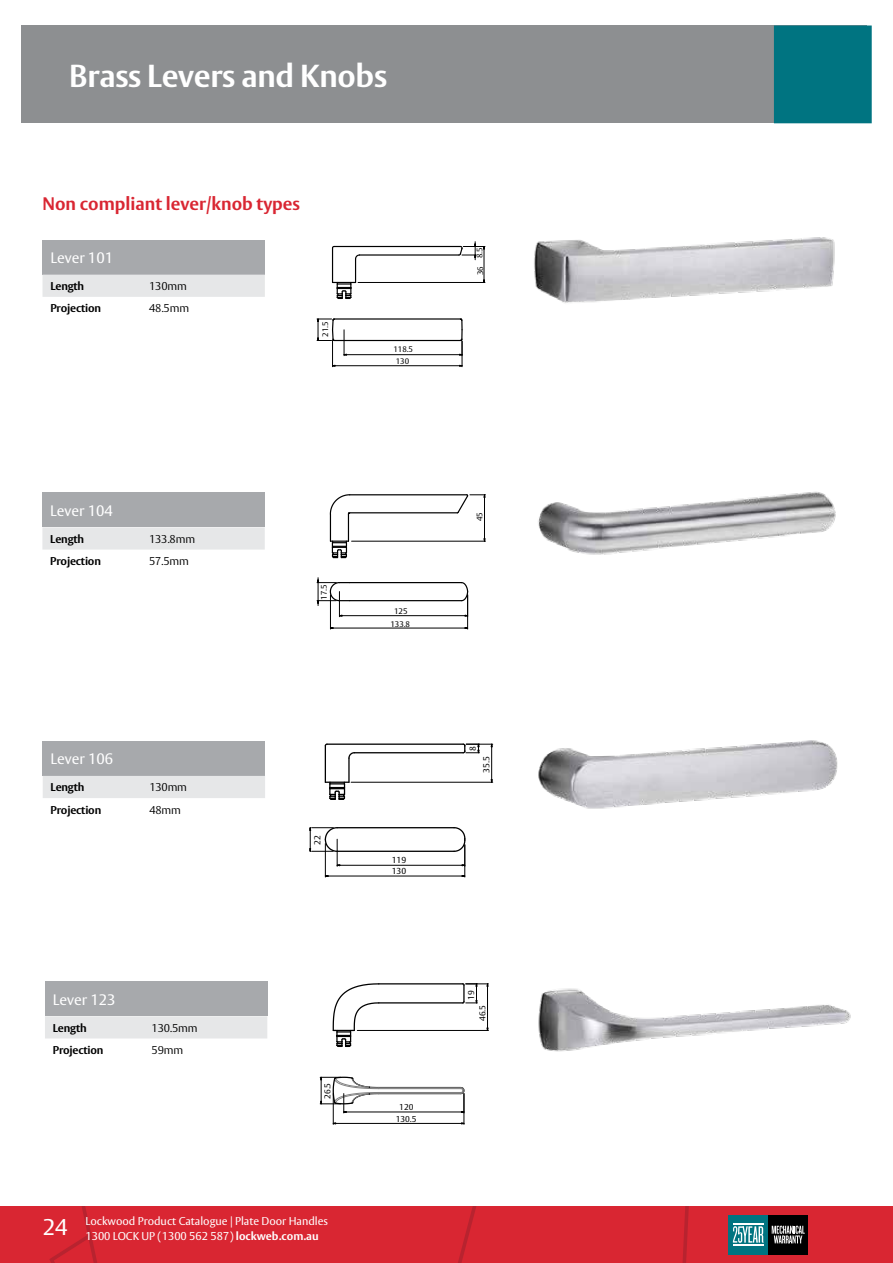
<style>
.page{position:relative;width:893px;height:1263px;background:#fff}
.page>*{position:absolute;margin:0;border:0;box-sizing:border-box;transform-origin:0 0}
.t1{font:700 31.5px "ASSA Vesta";letter-spacing:-.01em;color:#fff}
.t2{font:22.5px "ASSA Vesta";color:#fff}
.t3{font:700 18px "ASSA Vesta";color:#d92632}
.t4{font:15px "ASSA Vesta";color:#fff}
.t5{font:11.25px/15px "ASSA Vesta";color:#fff}
.t6{font:700 11.25px "ASSA Vesta";letter-spacing:-.015em;color:#000}
.t7{font:300 11.25px "ASSA Vesta";letter-spacing:-.015em;color:#000}
.t8{font:8.7px "ASSA Vesta";color:#000}
.t9{font:8.4px "ASSA Vesta";color:#000}
.t10{font:8.1px/13.2px "ASSA Vesta";color:#000;text-align:center}
.t11{font:7.95px "ASSA Vesta";color:#000}
.s1{font-weight:700}
</style>
<div class="page">
<div style="left:0;top:1206px;width:893px;height:57px;background:#d92632"></div>
<svg style="left:57px;top:1206px;width:37px;height:34px"></svg>
<div style="left:728px;top:1215px;width:40px;height:40px;background:#007481"></div>
<div style="left:768px;top:1215px;width:40px;height:40px;background:#000"></div>
<svg style="left:772px;top:1225px;width:33px;height:18px"></svg>
<svg style="left:733px;top:1226px;width:30px;height:17px"></svg>
<hr style="left:733px;top:1224px;width:30px;height:1px;background:#fff">
<hr style="left:733px;top:1244px;width:30px;height:1px;background:#fff">
<div style="left:21px;top:26px;width:846px;height:97px;background:#8d8f91"></div>
<div style="left:774px;top:26px;width:98px;height:97px;background:#007481"></div>
<img style="left:538px;top:491px;width:298px;height:64px">
<img style="left:534px;top:237px;width:301px;height:66px">
<img style="left:538px;top:741px;width:300px;height:68px">
<hr style="left:335px;top:318px;width:125px;height:2px;background:#000">
<hr style="left:335px;top:340px;width:125px;height:1px;background:#000">
<hr style="left:360px;top:254px;width:99px;height:2px;background:#000">
<hr style="left:334px;top:246px;width:126px;height:1px;background:#000">
<svg style="left:331px;top:245px;width:30px;height:54px"></svg>
<hr style="left:333px;top:365px;width:129px;height:1px;background:#000">
<hr style="left:344px;top:354px;width:118px;height:1px;background:#000">
<svg style="left:317px;top:318px;width:19px;height:49px"></svg>
<svg style="left:344px;top:330px;width:3px;height:26px"></svg>
<svg style="left:459px;top:318px;width:4px;height:49px"></svg>
<hr style="left:358px;top:282px;width:127px;height:1px;background:#000">
<hr style="left:484px;top:246px;width:1px;height:36px;background:#000">
<svg style="left:458px;top:242px;width:27px;height:18px"></svg>
<hr style="left:350px;top:582px;width:112px;height:1px;background:#000">
<hr style="left:350px;top:600px;width:112px;height:1px;background:#000">
<hr style="left:350px;top:494px;width:117px;height:1px;background:#000">
<hr style="left:350px;top:512px;width:107px;height:1px;background:#000">
<svg style="left:329px;top:494px;width:22px;height:65px"></svg>
<hr style="left:352px;top:541px;width:134px;height:1px;background:#000">
<hr style="left:484px;top:495px;width:1px;height:46px;background:#000">
<svg style="left:456px;top:494px;width:30px;height:20px"></svg>
<hr style="left:339px;top:615px;width:129px;height:1px;background:#000">
<hr style="left:330px;top:595px;width:1px;height:34px;background:#000">
<hr style="left:467px;top:595px;width:1px;height:34px;background:#000">
<hr style="left:330px;top:628px;width:138px;height:1px;background:#000">
<svg style="left:460px;top:582px;width:9px;height:35px"></svg>
<svg style="left:317px;top:578px;width:33px;height:39px"></svg>
<hr style="left:337px;top:827px;width:117px;height:1px;background:#000">
<hr style="left:337px;top:851px;width:117px;height:1px;background:#000">
<hr style="left:348px;top:758px;width:2px;height:24px;background:#000">
<hr style="left:325px;top:746px;width:1px;height:36px;background:#000">
<svg style="left:348px;top:752px;width:8px;height:7px"></svg>
<hr style="left:325px;top:781px;width:24px;height:2px;background:#000">
<hr style="left:354px;top:752px;width:109px;height:1px;background:#000">
<hr style="left:327px;top:743px;width:136px;height:2px;background:#000">
<svg style="left:328px;top:782px;width:18px;height:18px"></svg>
<hr style="left:351px;top:782px;width:142px;height:1px;background:#000">
<hr style="left:491px;top:744px;width:1px;height:38px;background:#000">
<svg style="left:462px;top:743px;width:31px;height:11px"></svg>
<hr style="left:325px;top:876px;width:140px;height:1px;background:#000">
<hr style="left:464px;top:845px;width:1px;height:32px;background:#000">
<hr style="left:325px;top:843px;width:1px;height:34px;background:#000">
<hr style="left:337px;top:865px;width:128px;height:1px;background:#000">
<svg style="left:453px;top:827px;width:13px;height:39px"></svg>
<svg style="left:310px;top:827px;width:30px;height:39px"></svg>
<img style="left:538px;top:988px;width:313px;height:64px">
<div style="left:43px;top:240px;width:222px;height:35px;background:#a7a9ac"></div>
<div style="left:43px;top:275px;width:222px;height:22px;background:#e6e7e8"></div>
<div style="left:42px;top:492px;width:223px;height:35px;background:#a7a9ac"></div>
<svg style="left:42px;top:527px;width:223px;height:23px;background:#e6e7e8"></svg>
<div style="left:43px;top:741px;width:222px;height:35px;background:#a7a9ac"></div>
<div style="left:43px;top:776px;width:222px;height:22px;background:#e6e7e8"></div>
<div style="left:45px;top:981px;width:222px;height:35px;background:#a7a9ac"></div>
<div style="left:45px;top:1016px;width:222px;height:22px;background:#e6e7e8"></div>
<hr style="left:379px;top:1002px;width:84px;height:1px;background:#000">
<hr style="left:379px;top:983px;width:84px;height:1px;background:#000">
<svg style="left:332px;top:983px;width:48px;height:64px"></svg>
<hr style="left:379px;top:1092px;width:82px;height:1px;background:#818181">
<hr style="left:379px;top:1088px;width:82px;height:1px;background:#818181">
<hr style="left:379px;top:1087px;width:82px;height:1px;background:#818181">
<hr style="left:379px;top:1093px;width:82px;height:1px;background:#818181">
<hr style="left:333px;top:1093px;width:1px;height:31px;background:#000">
<hr style="left:464px;top:1093px;width:1px;height:31px;background:#000">
<hr style="left:333px;top:1123px;width:131px;height:1px;background:#000">
<hr style="left:344px;top:1112px;width:120px;height:1px;background:#000">
<svg style="left:320px;top:1076px;width:60px;height:37px"></svg>
<svg style="left:459px;top:1086px;width:6px;height:27px"></svg>
<hr style="left:487px;top:984px;width:1px;height:46px;background:#000">
<hr style="left:357px;top:1030px;width:131px;height:1px;background:#000">
<svg style="left:461px;top:983px;width:27px;height:21px"></svg>
<h1 class="t1" style="left:69px;top:56px;width:319px">Brass Levers and Knobs</h1>
<h3 class="t3" style="left:43px;top:193px;width:259px">Non compliant lever/knob types</h3>
<h3 class="t4" style="left:50px;top:249px;width:64px">Lever 101</h3>
<p class="t6" style="left:50px;top:279px;width:35px">Length</p>
<p class="t7" style="left:149px;top:279px;width:39px">130mm</p>
<p class="t6" style="left:50px;top:301px;width:52px">Projection</p>
<p class="t7" style="left:149px;top:302px;width:41px">48.5mm</p>
<p class="t11" style="left:321px;top:337px;width:17px;rotate:-90deg">21.5</p>
<p class="t11" style="left:393px;top:345px;width:21px">118.5</p>
<p class="t11" style="left:396px;top:357px;width:15px">130</p>
<p class="t11" style="left:475px;top:258px;width:12px;rotate:-90deg">8.5</p>
<p class="t11" style="left:476px;top:275px;width:10px;rotate:-90deg">36</p>
<h3 class="t4" style="left:50px;top:501px;width:64px">Lever 104</h3>
<p class="t6" style="left:50px;top:532px;width:35px">Length</p>
<p class="t7" style="left:149px;top:532px;width:48px">133.8mm</p>
<p class="t6" style="left:50px;top:554px;width:52px">Projection</p>
<p class="t7" style="left:149px;top:554px;width:41px">57.5mm</p>
<h3 class="t4" style="left:51px;top:750px;width:64px">Lever 106</h3>
<p class="t6" style="left:51px;top:780px;width:35px">Length</p>
<p class="t7" style="left:149px;top:781px;width:39px">130mm</p>
<p class="t6" style="left:51px;top:803px;width:52px">Projection</p>
<p class="t7" style="left:149px;top:803px;width:33px">48mm</p>
<h3 class="t4" style="left:53px;top:990px;width:64px">Lever 123</h3>
<p class="t6" style="left:53px;top:1021px;width:35px">Length</p>
<p class="t7" style="left:152px;top:1021px;width:48px">130.5mm</p>
<p class="t6" style="left:53px;top:1043px;width:52px">Projection</p>
<p class="t7" style="left:152px;top:1043px;width:33px">59mm</p>
<p class="t10" style="left:318px;top:600px;width:17px;rotate:-90deg">17.5</p>
<p class="t8" style="left:312px;top:845px;width:11px;rotate:-90deg">22</p>
<p class="t9" style="left:322px;top:1099px;width:18px;rotate:-90deg">26.5</p>
<h2 class="t2" style="left:43px;top:1214px;width:26px">24</h2>
<p class="t5" style="left:85px;top:1214px;width:244px">Lockwood Product Catalogue | Plate Door Handles<br>1300 LOCK UP (1300 562 587) <span class="s1">lockweb.com.au</span></p>
<p class="t10" style="left:390px;top:604px;width:21px">125<br>133.8</p>
<p class="t8" style="left:392px;top:855px;width:16px">119</p>
<p class="t8" style="left:392px;top:865px;width:16px">130</p>
<p class="t9" style="left:399px;top:1102px;width:16px">120</p>
<p class="t9" style="left:396px;top:1113px;width:22px">130.5</p>
<p class="t10" style="left:473px;top:521px;width:11px;rotate:-90deg">45</p>
<p class="t8" style="left:468px;top:751px;width:6px;rotate:-90deg">8</p>
<p class="t8" style="left:481px;top:772px;width:18px;rotate:-90deg">35.5</p>
<p class="t9" style="left:466px;top:1000px;width:11px;rotate:-90deg">19</p>
<p class="t9" style="left:478px;top:1021px;width:18px;rotate:-90deg">46.5</p>
</div>
